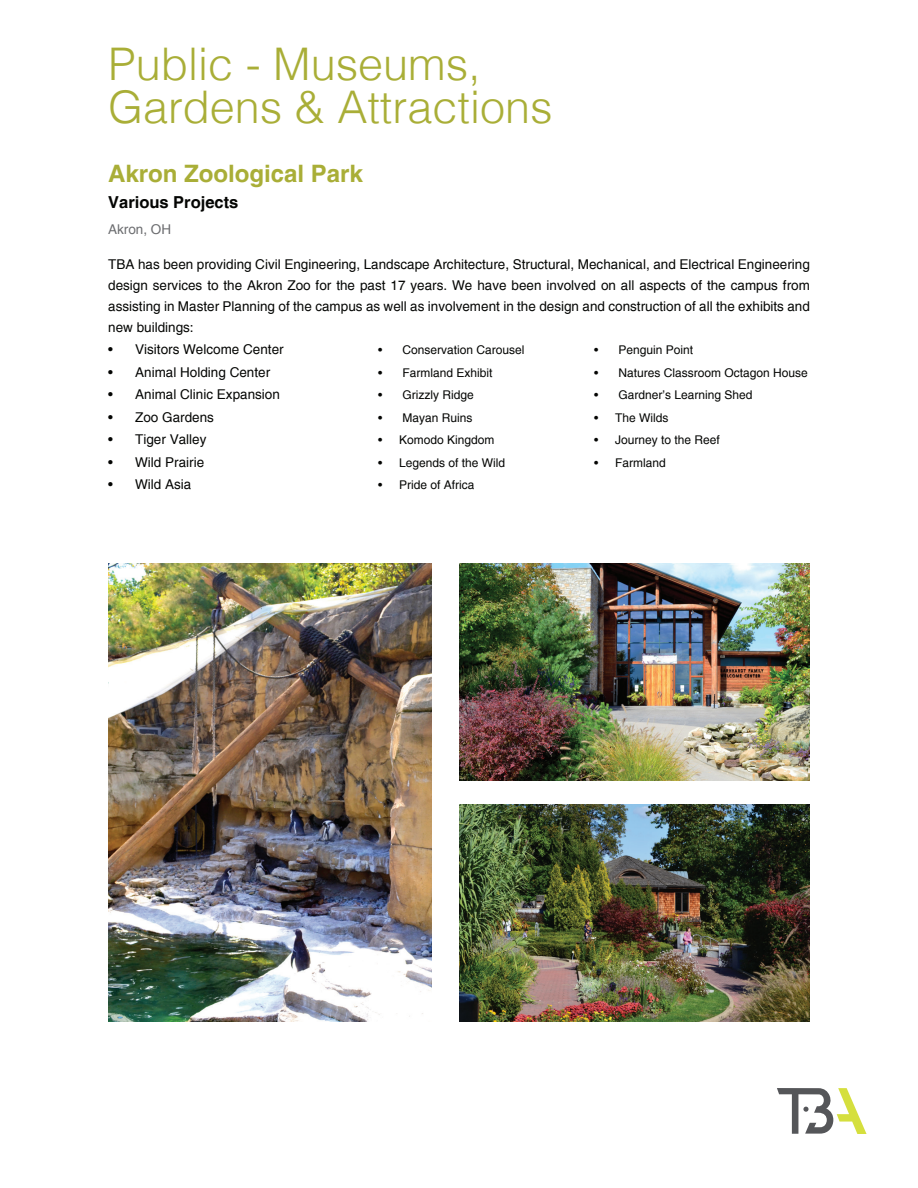
<style>
.page{position:relative;width:918px;height:1188px;background:#fff}
.page>*{position:absolute;margin:0;border:0;box-sizing:border-box;transform-origin:0 0}
.t1{font:300 45px/43.5px "Helvetica LT";color:#a9ae37}
.t2{font:700 24px "Helvetica";color:#a9ae37}
.t3{font:700 16.5px "Helvetica";color:#040503}
.t4{font:13.5px/21px "Helvetica";color:#040503;text-align:justify}
.t5{font:13.5px "Helvetica";color:#6c6d70}
.t6{font:12px "Helvetica";color:#040503}
</style>
<div class="page">
<svg style="left:777px;top:1088px;width:90px;height:46px"></svg>
<img style="left:108px;top:564px;width:324px;height:458px">
<img style="left:459px;top:564px;width:351px;height:216px">
<img style="left:459px;top:805px;width:351px;height:217px">
<h1 class="t1" style="left:108px;top:42px;width:446px">Public - Museums,<br>Gardens &amp; Attractions</h1>
<h2 class="t2" style="left:108px;top:158px;width:256px">Akron Zoological Park</h2>
<p class="t3" style="left:108px;top:192px;width:132px">Various Projects</p>
<p class="t5" style="left:108px;top:222px;width:65px">Akron, OH</p>
<p class="t4" style="left:108px;top:254px;width:703px">TBA has been providing Civil Engineering, Landscape Architecture, Structural, Mechanical, and Electrical Engineering design services to the Akron Zoo for the past 17 years. We have been involved on all aspects of the campus from assisting in Master Planning of the campus as well as involvement in the design and construction of all the exhibits and new buildings:</p>
<p class="t4" style="left:108px;top:339px;width:177px">• Visitors Welcome Center</p>
<p class="t6" style="left:378px;top:343px;width:148px">• Conservation Carousel</p>
<p class="t6" style="left:594px;top:343px;width:100px">• Penguin Point</p>
<p class="t4" style="left:108px;top:362px;width:164px">• Animal Holding Center</p>
<p class="t6" style="left:378px;top:365px;width:116px">• Farmland Exhibit</p>
<p class="t6" style="left:594px;top:365px;width:215px">• Natures Classroom Octagon House</p>
<p class="t4" style="left:108px;top:384px;width:173px">• Animal Clinic Expansion</p>
<p class="t6" style="left:378px;top:388px;width:97px">• Grizzly Ridge</p>
<p class="t6" style="left:594px;top:388px;width:160px">• Gardner’s Learning Shed</p>
<p class="t4" style="left:108px;top:407px;width:107px">• Zoo Gardens</p>
<p class="t6" style="left:378px;top:410px;width:96px">• Mayan Ruins</p>
<p class="t6" style="left:594px;top:410px;width:76px">• The Wilds</p>
<p class="t4" style="left:108px;top:429px;width:100px">• Tiger Valley</p>
<p class="t6" style="left:378px;top:433px;width:118px">• Komodo Kingdom</p>
<p class="t6" style="left:594px;top:433px;width:127px">• Journey to the Reef</p>
<p class="t4" style="left:108px;top:452px;width:98px">• Wild Prairie</p>
<p class="t6" style="left:378px;top:455px;width:128px">• Legends of the Wild</p>
<p class="t6" style="left:594px;top:455px;width:73px">• Farmland</p>
<p class="t4" style="left:108px;top:474px;width:85px">• Wild Asia</p>
<p class="t6" style="left:378px;top:478px;width:98px">• Pride of Africa</p>
</div>
